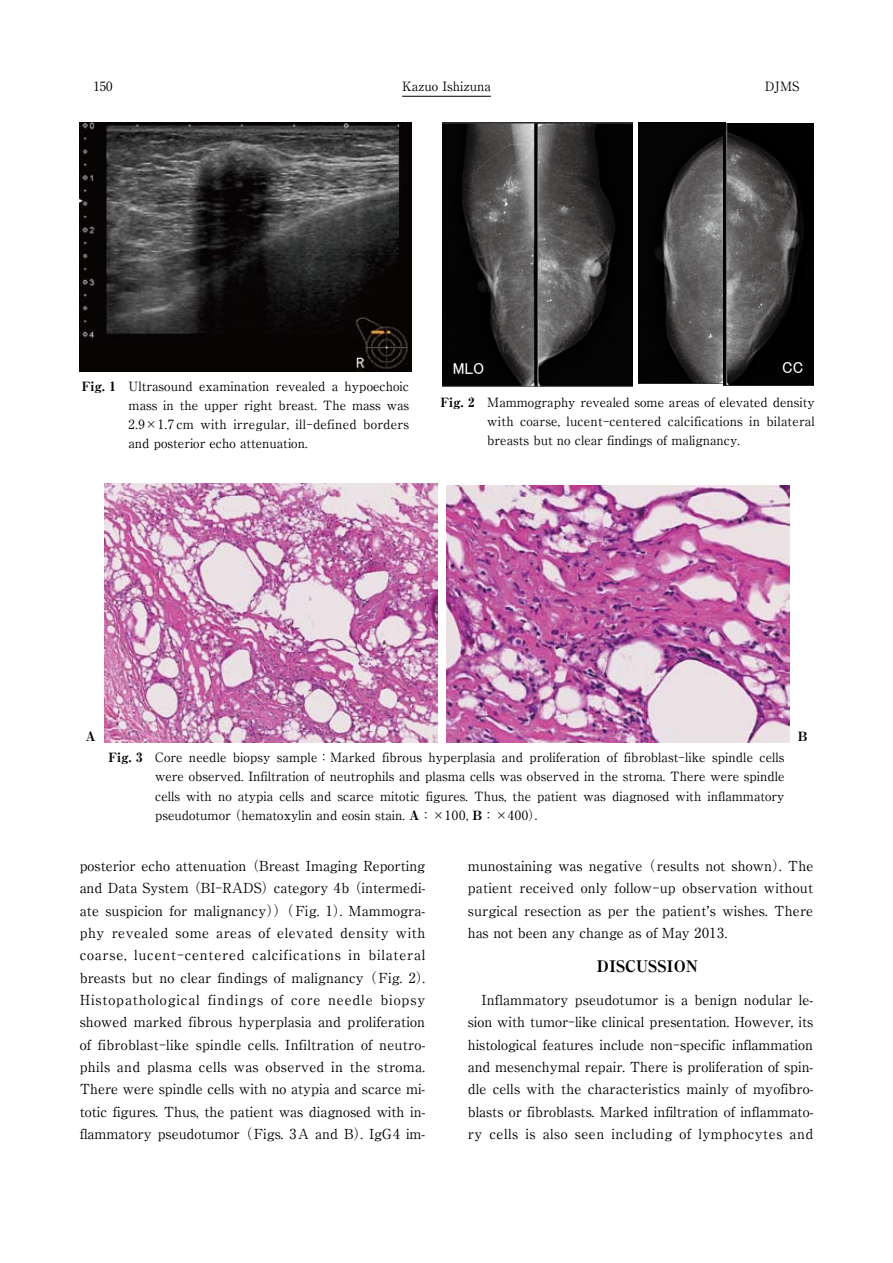
<style>
.page{position:relative;width:893px;height:1263px;background:#fff}
.page>*{position:absolute;margin:0;border:0;box-sizing:border-box;transform-origin:0 0}
.t1{font:800 15.9px "Ryumin Pro";color:#000}
.t2{font:15.9px "MS P Gothic";color:#fff}
.t3{font:13.8px/22.4px "Ryumin Pro";letter-spacing:.01em;color:#000;text-align:justify}
.t4{font:12.75px/19.2px "Ryumin Pro";color:#000;text-align:justify}
.t5{font:800 12.75px "Ryumin Pro";color:#000}
.s1{font-weight:800}
.s2{font-family:"Century Old Style Std"}
</style>
<div class="page">
<hr style="left:402px;top:96px;width:89px;height:1px;background:#000">
<img style="left:104px;top:484px;width:334px;height:259px">
<img style="left:446px;top:485px;width:343px;height:258px">
<img style="left:80px;top:122px;width:331px;height:249px">
<img style="left:442px;top:122px;width:190px;height:265px">
<img style="left:638px;top:122px;width:88px;height:262px">
<img style="left:724px;top:124px;width:89px;height:261px">
<p class="t4" style="left:94px;top:76px;width:21px">150</p>
<p class="t4" style="left:765px;top:76px;width:36px">DJMS</p>
<p class="t4" style="left:402px;top:76px;width:90px">Kazuo Ishizuna</p>
<p class="t4" style="left:129px;top:376px;width:282px;text-indent:-47px"><span class="s1">Fig. 1</span> Ultrasound examination revealed a hypoechoic mass in the upper right breast. The mass was 2.9×1.7 cm with irregular, ill-defined borders and posterior echo attenuation.</p>
<p class="t2" style="left:453px;top:360px;width:33px">MLO</p>
<p class="t2" style="left:782px;top:359px;width:23px">CC</p>
<p class="t4" style="left:487px;top:391px;width:329px;text-indent:-47px"><span class="s1">Fig. 2</span> Mammography revealed some areas of elevated density with coarse, lucent-centered calcifications in bilateral breasts but no clear findings of malignancy.</p>
<p class="t5" style="left:85px;top:726px;width:12px">A</p>
<p class="t5" style="left:798px;top:726px;width:11px">B</p>
<p class="t4" style="left:155px;top:747px;width:631px;text-indent:-47px"><span class="s1">Fig. 3</span> Core needle biopsy sample：Marked fibrous hyperplasia and proliferation of fibroblast-like spindle cells were observed. Infiltration of neutrophils and plasma cells was observed in the stroma. There were spindle cells with no atypia cells and scarce mitotic figures. Thus, the patient was diagnosed with inflammatory pseudotumor （hematoxylin and eosin stain. <span class="s1">A</span>：×100, <span class="s1">B</span>：×400）．</p>
<p class="t3" style="left:80px;top:854px;width:351px;text-align:left">posterior echo attenuation （Breast Imaging Reporting and Data System （BI-RADS）category 4b （intermedi&shy;ate suspicion for malignancy））（Fig. 1）. Mammogra&shy;phy revealed some areas of elevated density with coarse, lucent-centered calcifications in bilateral breasts but no clear findings of malignancy （Fig. 2）.<br>Histopathological findings of core needle biopsy showed marked fibrous hyperplasia and proliferation of fibroblast-like spindle cells. Infiltration of neutro&shy;phils and plasma cells was observed in the stroma.<br>There were spindle cells with no atypia and scarce mi&shy;totic figures. Thus, the patient was diagnosed with in&shy;flammatory pseudotumor （Figs. 3A and B）. IgG4 im-</p>
<p class="t3" style="left:468px;top:854px;width:347px">munostaining was negative （results not shown）. The patient received only follow-up observation without surgical resection as per the patient<span class="s2">’</span>s wishes. There has not been any change as of May 2013.</p>
<p class="t1" style="left:597px;top:954px;width:102px">DISCUSSION</p>
<p class="t3" style="left:468px;top:988px;width:347px;text-indent:14px">Inflammatory pseudotumor is a benign nodular le&shy;sion with tumor-like clinical presentation. However, its histological features include non-specific inflammation and mesenchymal repair. There is proliferation of spin&shy;dle cells with the characteristics mainly of myofibro&shy;blasts or fibroblasts. Marked infiltration of inflammato&shy;ry cells is also seen including of lymphocytes and</p>
</div>
